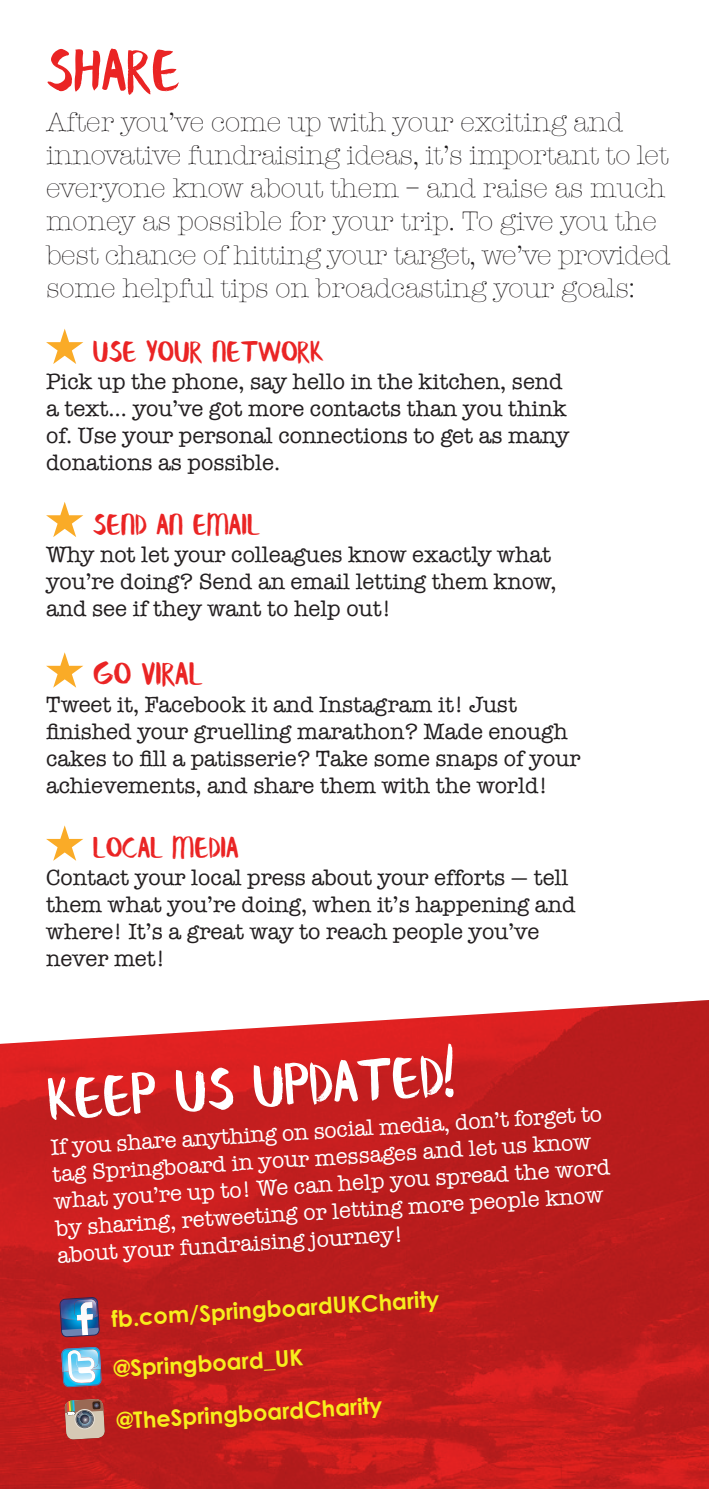
<style>
.page{position:relative;width:709px;height:1489px;background:#fff}
.page>*{position:absolute;margin:0;border:0;box-sizing:border-box;transform-origin:0 0}
.t1{font:65px "Banaue";color:#fff}
.t2{font:65px "Banaue";color:#ea2424}
.t3{font:35px "Banaue";color:#ea2424}
.t4{font:32.5px "Banaue";color:#ea2424}
.t5{font:300 27.5px/33px "American Typewriter";color:#231f20}
.t6{font:22.5px/27px "American Typewriter";color:#231f20}
.t7{font:22.5px/27.2px "American Typewriter";color:#fff}
.t8{font:700 22.5px "Century Gothic";color:#f7ee1c}
.s1{font-size:60px}
</style>
<div class="page">
<img style="left:0;top:1000px;width:709px;height:488px">
<svg style="left:46px;top:328px;width:37px;height:36px"></svg>
<svg style="left:46px;top:502px;width:37px;height:35px"></svg>
<svg style="left:46px;top:652px;width:37px;height:35px"></svg>
<svg style="left:46px;top:825px;width:37px;height:35px"></svg>
<svg style="left:59px;top:1296px;width:41px;height:41px;background:#66769e"></svg>
<svg style="left:61px;top:1346px;width:41px;height:41px"></svg>
<img style="left:61px;top:1346px;width:40px;height:25px">
<img style="left:68px;top:1350px;width:25px;height:21px">
<img style="left:71px;top:1353px;width:8px;height:18px">
<img style="left:78px;top:1349px;width:21px;height:18px">
<img style="left:76px;top:1351px;width:18px;height:17px">
<img style="left:76px;top:1353px;width:16px;height:14px">
<svg style="left:64px;top:1398px;width:41px;height:41px;background:#ad8d81"></svg>
<h1 class="t2" style="left:46px;top:45px;width:135px">SHARE</h1>
<p class="t5" style="left:46px;top:106px;width:626px">After you’ve come up with your exciting and innovative fundraising ideas, it’s important to let everyone know about them – and raise as much money as possible for your trip. To give you the best chance of hitting your target, we’ve provided some helpful tips on broadcasting your goals:</p>
<h3 class="t4" style="left:93px;top:338px;width:232px">USE YOUR NETWORK</h3>
<p class="t6" style="left:46px;top:368px;width:524px">Pick up the phone, say hello in the kitchen, send a text… you’ve got more contacts than you think of. Use your personal connections to get as many donations as possible.</p>
<h3 class="t4" style="left:93px;top:511px;width:169px">SEND AN EMAIL</h3>
<p class="t6" style="left:46px;top:541px;width:512px">Why not let your colleagues know exactly what you’re doing? Send an email letting them know, and see if they want to help out!</p>
<h2 class="t3" style="left:94px;top:660px;width:110px">GO VIRAL</h2>
<p class="t6" style="left:46px;top:691px;width:536px">Tweet it, Facebook it and Instagram it! Just finished your gruelling marathon? Made enough cakes to fill a patisserie? Take some snaps of your achievements, and share them with the world!</p>
<h3 class="t4" style="left:93px;top:835px;width:147px">LOCAL MEDIA</h3>
<p class="t6" style="left:46px;top:864px;width:531px">Contact your local press about your efforts — tell them what you’re doing, when it’s happening and where! It’s a great way to reach people you’ve never met!</p>
<h1 class="t1" style="left:46px;top:1076px;width:409px;rotate:-4deg">KEEP US UPDATED<sup>⁄</sup><span class="s1">.</span></h1>
<p class="t7" style="left:50px;top:1131px;width:559px;rotate:-3deg">If you share anything on social media, don’t forget to tag Springboard in your messages and let us know what you’re up to! We can help you spread the word by sharing, retweeting or letting more people know about your fundraising journey!</p>
<p class="t8" style="left:111px;top:1303px;width:330px;rotate:-3deg">fb.com/SpringboardUKCharity</p>
<p class="t8" style="left:113px;top:1353px;width:191px;rotate:-3deg">@Springboard_UK</p>
<p class="t8" style="left:116px;top:1405px;width:267px;rotate:-3deg">@TheSpringboardCharity</p>
</div>
